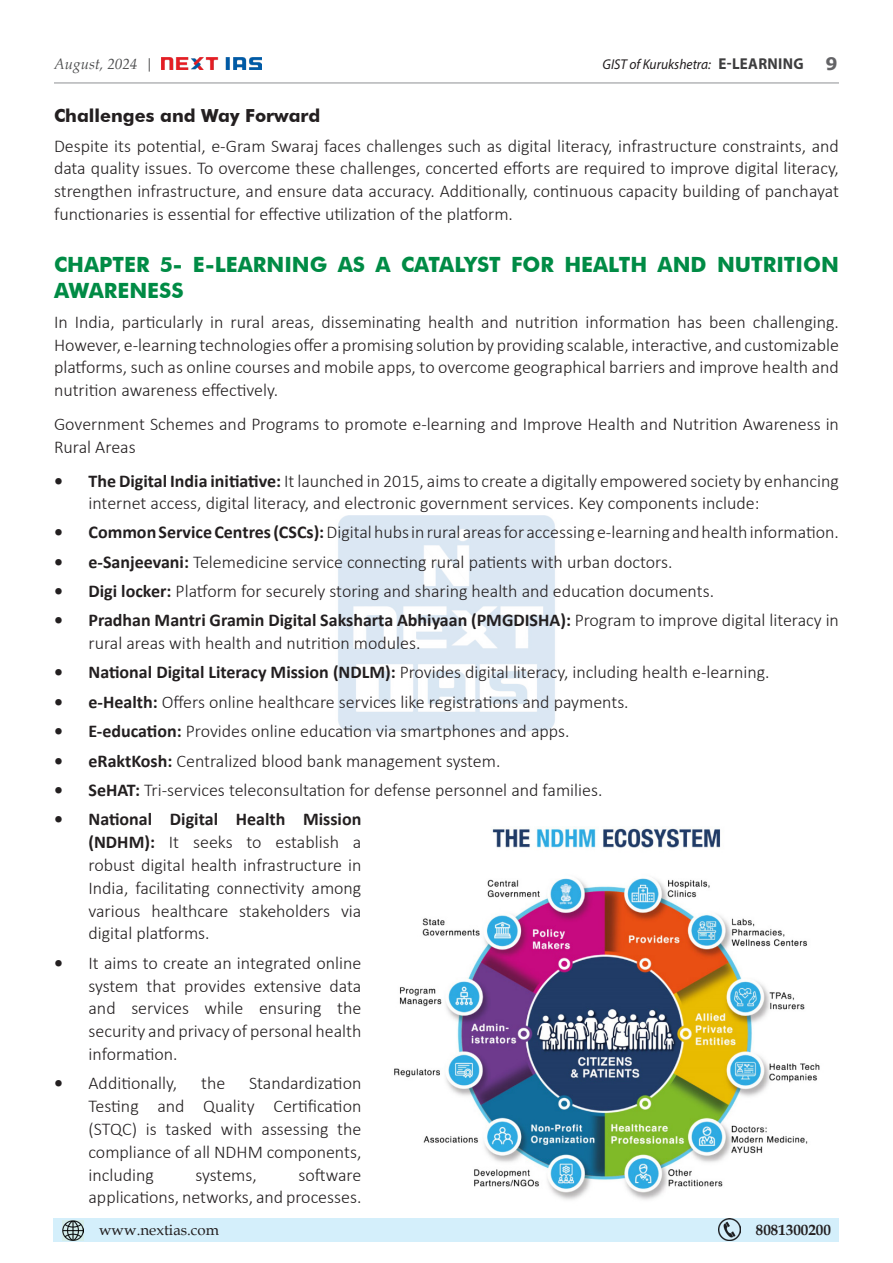
<style>
.page{position:relative;width:893px;height:1263px;background:#fff}
.page>*{position:absolute;margin:0;border:0;box-sizing:border-box;transform-origin:0 0}
.heading_1{font:700 21px/26.2px "Futura BT";color:#008b45}
.Body{font:300 18px/22.8px "Calibri";color:#231f20;text-align:justify}
.Heading_3{font:700 18px "Futura BT";color:#231f20}
.t1{font:700 17.25px "Verdana";color:#636366}
.t2{font:15px "Book Antiqua";color:#231f20}
.t3{font:italic 15px "Book Antiqua";color:#4b4c4d}
.t4{font:700 15px "Book Antiqua";color:#231f20}
.t5{font:italic 14.25px "Myriad Pro";color:#231f20;scale:.95 1}
.s1{font-weight:700;font-style:normal;font-size:15.75px;color:#3e3e3f}
.s2{font-weight:700}
</style>
<div class="page">
<img style="left:161px;top:58px;width:101px;height:11px">
<hr style="left:54px;top:82px;width:785px;height:1px;background:#939598">
<div style="left:54px;top:1218px;width:785px;height:24px;background:#d4effb"></div>
<img style="left:63px;top:1220px;width:20px;height:20px">
<img style="left:719px;top:1218px;width:22px;height:22px">
<img style="left:338px;top:515px;width:217px;height:216px">
<img style="left:394px;top:828px;width:426px;height:372px">
<p class="t3" style="left:54px;top:54px;width:101px">August, 2024 |</p>
<p class="t5" style="left:603px;top:56px;width:213px">GIST of Kurukshetra: <span class="s1">E-LEARNING</span></p>
<p class="t1" style="left:825px;top:53px;width:14px">9</p>
<p class="Heading_3" style="left:54px;top:104px;width:268px">Challenges and Way Forward</p>
<p class="Body" style="left:54px;top:134px;width:786px">Despite its potential, e-Gram Swaraj faces challenges such as digital literacy, infrastructure constraints, and data quality issues. To overcome these challenges, concerted efforts are required to improve digital literacy, strengthen infrastructure, and ensure data accuracy. Additionally, continuous capacity building of panchayat functionaries is essential for effective utilization of the platform.</p>
<p class="heading_1" style="left:54px;top:251px;width:786px">CHAPTER 5- E-LEARNING AS A CATALYST FOR HEALTH AND NUTRITION<br>AWARENESS</p>
<p class="Body" style="left:54px;top:310px;width:786px">In India, particularly in rural areas, disseminating health and nutrition information has been challenging.<br>However, e-learning technologies offer a promising solution by providing scalable, interactive, and customizable platforms, such as online courses and mobile apps, to overcome geographical barriers and improve health and nutrition awareness effectively.</p>
<p class="Body" style="left:54px;top:413px;width:786px">Government Schemes and Programs to promote e-learning and Improve Health and Nutrition Awareness in<br>Rural Areas</p>
<p class="Body" style="left:88px;top:469px;width:752px;text-indent:-34px"><span class="s2">• The Digital India initiative:</span> It launched in 2015, aims to create a digitally empowered society by enhancing internet access, digital literacy, and electronic government services. Key components include:</p>
<p class="Body" style="left:54px;top:521px;width:786px"><span class="s2">• Common Service Centres (CSCs):</span> Digital hubs in rural areas for accessing e-learning and health information.</p>
<p class="Body" style="left:54px;top:550px;width:620px"><span class="s2">• e-Sanjeevani:</span> Telemedicine service connecting rural patients with urban doctors.</p>
<p class="Body" style="left:54px;top:579px;width:662px"><span class="s2">• Digi locker:</span> Platform for securely storing and sharing health and education documents.</p>
<p class="Body" style="left:88px;top:609px;width:752px;text-indent:-34px"><span class="s2">• Pradhan Mantri Gramin Digital Saksharta Abhiyaan (PMGDISHA):</span> Program to improve digital literacy in rural areas with health and nutrition modules.</p>
<p class="Body" style="left:54px;top:661px;width:717px"><span class="s2">• National Digital Literacy Mission (NDLM):</span> Provides digital literacy, including health e-learning.</p>
<p class="Body" style="left:54px;top:690px;width:576px"><span class="s2">• e-Health:</span> Offers online healthcare services like registrations and payments.</p>
<p class="Body" style="left:54px;top:720px;width:517px"><span class="s2">• E-education:</span> Provides online education via smartphones and apps.</p>
<p class="Body" style="left:54px;top:749px;width:448px"><span class="s2">• eRaktKosh:</span> Centralized blood bank management system.</p>
<p class="Body" style="left:54px;top:778px;width:550px"><span class="s2">• SeHAT:</span> Tri-services teleconsultation for defense personnel and families.</p>
<p class="Body" style="left:88px;top:808px;width:274px;text-indent:-34px"><span class="s2">• National Digital Health Mission (NDHM):</span> It seeks to establish a robust digital health infrastructure in India, facilitating connectivity among various healthcare stakeholders via digital platforms.</p>
<p class="Body" style="left:88px;top:951px;width:274px;text-indent:-34px"><span class="s2">•</span> It aims to create an integrated online system that provides extensive data and services while ensuring the security and privacy of personal health information.</p>
<p class="Body" style="left:54px;top:1072px;width:125px"><span class="s2">•</span> Additionally,</p>
<p class="Body" style="left:201px;top:1072px;width:26px">the</p>
<p class="Body" style="left:88px;top:1072px;width:274px;text-indent:161px">Standardization Testing and Quality Certification (STQC) is tasked with assessing the compliance of all NDHM components, including</p>
<p class="Body" style="left:88px;top:1163px;width:274px;text-align:right">software<br>applications, networks, and processes.</p>
<p class="Body" style="left:196px;top:1163px;width:63px">systems,</p>
<p class="t2" style="left:99px;top:1219px;width:121px">www.nextias.com</p>
<p class="t4" style="left:756px;top:1219px;width:76px">8081300200</p>
</div>
